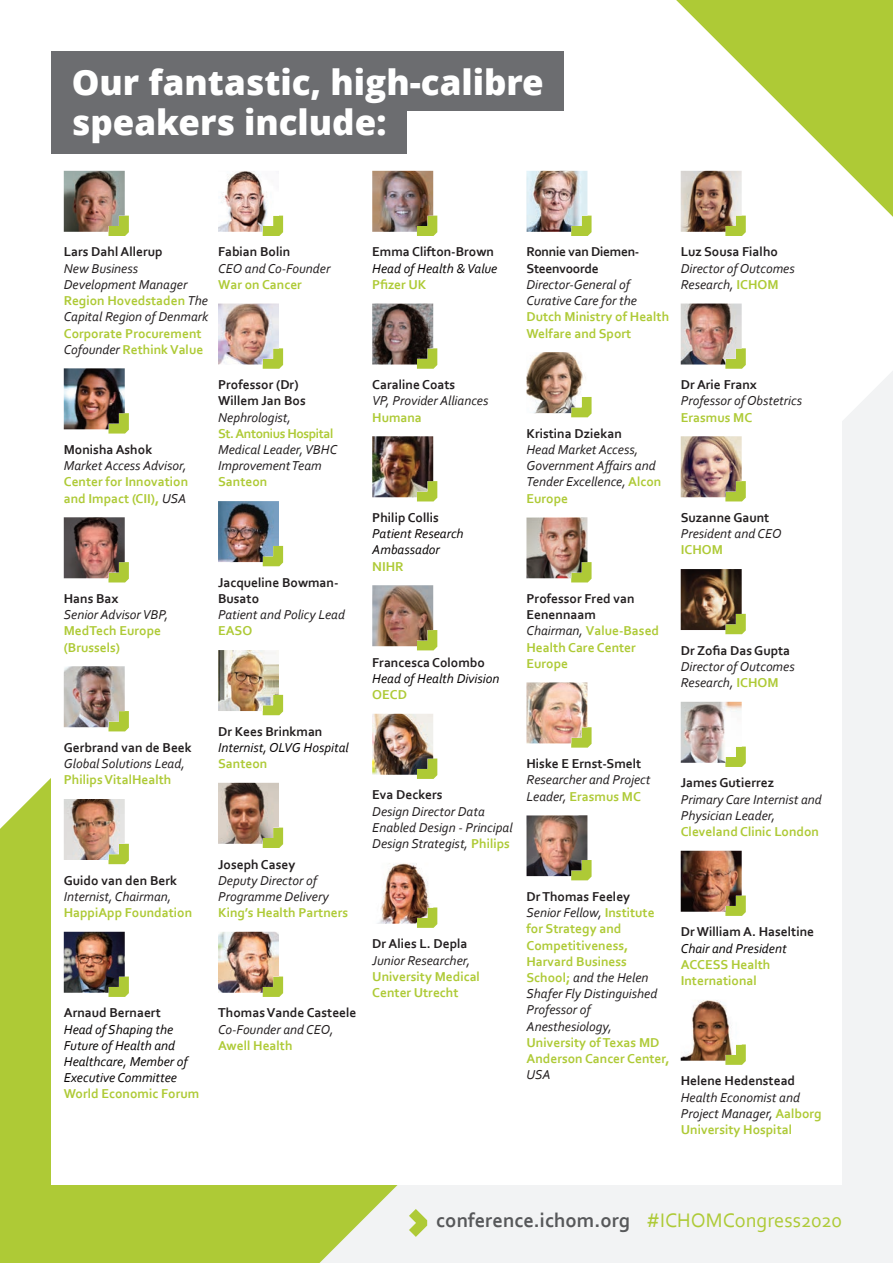
<style>
.page{position:relative;width:893px;height:1263px;background:#fff}
.page>*{position:absolute;margin:0;border:0;box-sizing:border-box;transform-origin:0 0}
.t1{font:800 34.95px/40.5px "Open Sans";color:#fff}
.t2{font:700 20.55px "Corbel";color:#57585a}
.t3{font:italic 13.5px/16.2px "Corbel";color:#231f20}
.t4{font:700 13.5px/16.2px "Corbel";color:#aeca36}
.t5{font:italic 13.5px/16.2px "Corbel";color:#080505}
.t6{font:700 13.5px/16.2px "Corbel";color:#231f20}
.t7{font:700 13.5px/16.2px "Corbel";letter-spacing:-.03em;color:#aeca36}
.t8{font:700 13.5px/16.2px "Corbel";letter-spacing:-.02em;color:#231f20}
.s1{font-weight:700;font-style:normal;color:#aeca36}
.s2{color:#231f20}
.s3{font-weight:400;font-style:italic;color:#231f20}
.s4{font-weight:400;font-style:italic}
.s5{font-weight:700;font-style:normal}
.s6{font-weight:700;font-style:normal;color:#231f20}
.s7{color:#aeca36}
.s8{font-weight:400;font-style:italic;color:#080505}
.s9{font-weight:400;color:#aeca36}
</style>
<div class="page">
<div style="left:432px;top:371px;width:461px;height:892px;background:#f2f3f4"></div>
<svg style="left:0;top:778px;width:432px;height:485px;background:#b6cf4d"></svg>
<div style="left:51px;top:51px;width:790px;height:1134px;background:#fff"></div>
<div style="left:51px;top:51px;width:512px;height:60px;background:#6c6d70"></div>
<div style="left:51px;top:103px;width:356px;height:51px;background:#6c6d70"></div>
<svg style="left:676px;top:0;width:217px;height:230px;fill:#aeca36"></svg>
<svg style="left:409px;top:1209px;width:18px;height:28px"></svg>
<svg style="left:108px;top:215px;width:21px;height:21px"></svg>
<img style="left:64px;top:171px;width:61px;height:61px">
<svg style="left:64px;top:413px;width:65px;height:20px"></svg>
<img style="left:64px;top:368px;width:61px;height:61px">
<svg style="left:64px;top:562px;width:65px;height:20px"></svg>
<img style="left:64px;top:517px;width:61px;height:61px">
<svg style="left:64px;top:711px;width:65px;height:20px"></svg>
<img style="left:64px;top:666px;width:61px;height:61px">
<svg style="left:108px;top:843px;width:21px;height:21px"></svg>
<img style="left:64px;top:799px;width:61px;height:61px">
<svg style="left:108px;top:976px;width:21px;height:21px"></svg>
<img style="left:64px;top:932px;width:61px;height:61px">
<svg style="left:262px;top:215px;width:21px;height:21px"></svg>
<img style="left:218px;top:171px;width:61px;height:61px">
<svg style="left:218px;top:348px;width:65px;height:21px"></svg>
<img style="left:218px;top:304px;width:61px;height:60px">
<svg style="left:231px;top:545px;width:52px;height:21px"></svg>
<img style="left:218px;top:501px;width:61px;height:61px">
<svg style="left:262px;top:694px;width:21px;height:21px"></svg>
<img style="left:218px;top:650px;width:61px;height:61px">
<svg style="left:262px;top:827px;width:21px;height:21px"></svg>
<img style="left:218px;top:783px;width:61px;height:61px">
<svg style="left:262px;top:976px;width:21px;height:21px"></svg>
<img style="left:218px;top:932px;width:61px;height:61px">
<svg style="left:417px;top:171px;width:20px;height:65px"></svg>
<img style="left:372px;top:171px;width:61px;height:61px">
<svg style="left:372px;top:304px;width:65px;height:65px"></svg>
<img style="left:372px;top:304px;width:61px;height:60px">
<svg style="left:372px;top:436px;width:65px;height:65px"></svg>
<img style="left:372px;top:436px;width:61px;height:61px">
<svg style="left:372px;top:585px;width:65px;height:65px"></svg>
<img style="left:372px;top:585px;width:61px;height:61px">
<svg style="left:417px;top:755px;width:20px;height:24px"></svg>
<img style="left:372px;top:714px;width:61px;height:61px">
<svg style="left:417px;top:907px;width:20px;height:21px"></svg>
<img style="left:377px;top:863px;width:56px;height:61px">
<svg style="left:571px;top:171px;width:21px;height:65px"></svg>
<img style="left:526px;top:171px;width:61px;height:61px">
<svg style="left:534px;top:397px;width:58px;height:20px"></svg>
<img style="left:526px;top:352px;width:61px;height:61px">
<svg style="left:526px;top:517px;width:66px;height:65px"></svg>
<img style="left:526px;top:517px;width:61px;height:61px">
<svg style="left:526px;top:682px;width:66px;height:66px"></svg>
<img style="left:526px;top:682px;width:61px;height:61px">
<svg style="left:526px;top:815px;width:66px;height:65px"></svg>
<img style="left:526px;top:815px;width:61px;height:61px">
<img style="left:681px;top:171px;width:61px;height:61px">
<svg style="left:725px;top:216px;width:21px;height:20px"></svg>
<svg style="left:681px;top:348px;width:65px;height:21px"></svg>
<img style="left:681px;top:304px;width:61px;height:60px">
<svg style="left:681px;top:481px;width:65px;height:20px"></svg>
<img style="left:681px;top:436px;width:61px;height:61px">
<svg style="left:725px;top:613px;width:21px;height:21px"></svg>
<img style="left:681px;top:569px;width:61px;height:61px">
<svg style="left:725px;top:746px;width:21px;height:21px"></svg>
<img style="left:681px;top:702px;width:61px;height:61px">
<svg style="left:725px;top:895px;width:21px;height:21px"></svg>
<img style="left:681px;top:851px;width:61px;height:61px">
<svg style="left:725px;top:1044px;width:21px;height:21px"></svg>
<img style="left:681px;top:1000px;width:61px;height:61px">
<p class="t1" style="left:72px;top:61px;width:473px">Our fantastic, high-calibre speakers include:</p>
<p class="t6" style="left:64px;top:244px;width:100px">Lars Dahl Allerup</p>
<p class="t3" style="left:64px;top:260px;width:146px">New Business<br>Development Manager<br><span class="s1">Region Hovedstaden</span> The<br>Capital Region of Denmark<br><span class="s1">Corporate Procurement<br></span>Cofounder <span class="s1">Rethink Value</span></p>
<p class="t4" style="left:64px;top:441px;width:126px"><span class="s2">Monisha Ashok<br></span><span class="s3">Market Access Advisor,<br></span>Center for Innovation and Impact (CII), <span class="s3">USA</span></p>
<p class="t6" style="left:218px;top:244px;width:74px">Fabian Bolin</p>
<p class="t3" style="left:218px;top:260px;width:114px">CEO and Co‐Founder</p>
<p class="t4" style="left:218px;top:276px;width:85px">War on Cancer</p>
<p class="t6" style="left:218px;top:376px;width:89px">Professor (Dr)<br>Willem Jan Bos</p>
<p class="t7" style="left:218px;top:409px;width:117px"><span class="s3">Nephrologist,<br></span>St. Antonius Hospital</p>
<p class="t3" style="left:218px;top:441px;width:121px">Medical Leader, VBHC<br>Improvement Team</p>
<p class="t4" style="left:218px;top:474px;width:51px">Santeon</p>
<p class="t4" style="left:64px;top:590px;width:106px"><span class="s2">Hans Bax<br></span><span class="s3">Senior Advisor VBP,<br></span>MedTech Europe (Brussels)</p>
<p class="t6" style="left:218px;top:574px;width:128px">Jacqueline Bowman‐<br>Busato<br><span class="s4">Patient and Policy Lead</span></p>
<p class="t4" style="left:218px;top:623px;width:36px">EASO</p>
<p class="t3" style="left:64px;top:739px;width:130px"><span class="s5">Gerbrand van de Beek<br></span>Global Solutions Lead,<br><span class="s1">Philips VitalHealth</span></p>
<p class="t5" style="left:218px;top:723px;width:132px"><span class="s6">Dr Kees Brinkman<br></span>Internist, OLVG Hospital<br><span class="s1">Santeon</span></p>
<p class="t3" style="left:64px;top:872px;width:130px"><span class="s5">Guido van den Berk<br></span>Internist, Chairman,<br><span class="s1">HappiApp Foundation</span></p>
<p class="t6" style="left:218px;top:856px;width:79px">Joseph Casey</p>
<p class="t3" style="left:218px;top:872px;width:112px">Deputy Director of<br>Programme Delivery</p>
<p class="t4" style="left:218px;top:904px;width:132px">King’s Health Partners</p>
<p class="t5" style="left:64px;top:1005px;width:137px"><span class="s6">Arnaud Bernaert<br></span>Head of Shaping the<br>Future of Health and<br>Healthcare, Member of<br>Executive Committee<br><span class="s1">World Economic Forum</span></p>
<p class="t6" style="left:218px;top:1005px;width:140px">Thomas Vande Casteele<br><span class="s4">Co‐Founder and CEO,<br></span><span class="s7">Awell Health</span></p>
<p class="t5" style="left:372px;top:244px;width:127px"><span class="s6">Emma Clifton‐Brown<br></span>Head of Health &amp; Value<br><span class="s1">Pfizer UK</span></p>
<p class="t6" style="left:372px;top:376px;width:85px">Caraline Coats</p>
<p class="t3" style="left:372px;top:393px;width:118px">VP, Provider Alliances<br><span class="s1">Humana</span></p>
<p class="t5" style="left:372px;top:509px;width:93px"><span class="s6">Philip Collis<br></span>Patient Research<br>Ambassador<br><span class="s1">NIHR</span></p>
<p class="t5" style="left:372px;top:654px;width:129px"><span class="s6">Francesca Colombo<br></span>Head of Health Division<br><span class="s1">OECD</span></p>
<p class="t8" style="left:526px;top:244px;width:114px">Ronnie van Diemen‐<br>Steenvoorde</p>
<p class="t3" style="left:526px;top:276px;width:144px">Director‐General of<br>Curative Care for the<br><span class="s1">Dutch Ministry of Health<br>Welfare and Sport</span></p>
<p class="t3" style="left:681px;top:244px;width:115px"><span class="s5">Luz Sousa Fialho<br></span>Director of Outcomes<br>Research, <span class="s1">ICHOM</span></p>
<p class="t3" style="left:526px;top:425px;width:136px"><span class="s5">Kristina Dziekan<br></span>Head Market Access,<br>Government Affairs and<br>Tender Excellence, <span class="s1">Alcon<br>Europe</span></p>
<p class="t4" style="left:526px;top:590px;width:134px"><span class="s2">Professor Fred van<br>Eenennaam<br></span><span class="s3">Chairman,</span> Value‐Based<br>Health Care Center<br>Europe</p>
<p class="t6" style="left:681px;top:376px;width:78px">Dr Arie Franx</p>
<p class="t3" style="left:681px;top:393px;width:123px">Professor of Obstetrics</p>
<p class="t4" style="left:681px;top:409px;width:73px">Erasmus MC</p>
<p class="t6" style="left:681px;top:509px;width:90px">Suzanne Gaunt</p>
<p class="t3" style="left:681px;top:525px;width:102px">President and CEO</p>
<p class="t4" style="left:681px;top:542px;width:44px">ICHOM</p>
<p class="t3" style="left:681px;top:642px;width:115px"><span class="s5">Dr Zofia Das Gupta<br></span>Director of Outcomes<br>Research, <span class="s1">ICHOM</span></p>
<p class="t3" style="left:372px;top:787px;width:142px"><span class="s5">Eva Deckers<br></span>Design Director Data<br>Enabled Design ‐ Principal<br>Design Strategist, <span class="s1">Philips</span></p>
<p class="t3" style="left:526px;top:755px;width:125px"><span class="s5">Hiske E Ernst‐Smelt<br></span>Researcher and Project<br>Leader, <span class="s1">Erasmus MC</span></p>
<p class="t3" style="left:681px;top:775px;width:143px"><span class="s5">James Gutierrez<br></span>Primary Care Internist and<br>Physician Leader,<br><span class="s1">Cleveland Clinic London</span></p>
<p class="t4" style="left:372px;top:936px;width:109px"><span class="s2">Dr Alies L. Depla<br></span><span class="s3">Junior Researcher,<br></span>University Medical<br>Center Utrecht</p>
<p class="t4" style="left:526px;top:888px;width:145px"><span class="s2">Dr Thomas Feeley<br></span><span class="s3">Senior Fellow,</span> Institute for Strategy and<br>Competitiveness,<br>Harvard Business<br>School; <span class="s3">and the Helen<br>Shafer Fly Distinguished<br>Professor of<br>Anesthesiology,<br></span>University of Texas MD<br>Anderson Cancer Center,<br><span class="s3">USA</span></p>
<p class="t4" style="left:681px;top:924px;width:135px"><span class="s2">Dr William A. Haseltine<br></span><span class="s8">Chair and President<br></span>ACCESS Health<br>International</p>
<p class="t3" style="left:681px;top:1073px;width:142px"><span class="s5">Helene Hedenstead<br></span>Health Economist and<br>Project Manager, <span class="s1">Aalborg<br>University Hospital</span></p>
<p class="t2" style="left:436px;top:1207px;width:407px">conference.ichom.org <span class="s9">#ICHOMCongress2020</span></p>
</div>
